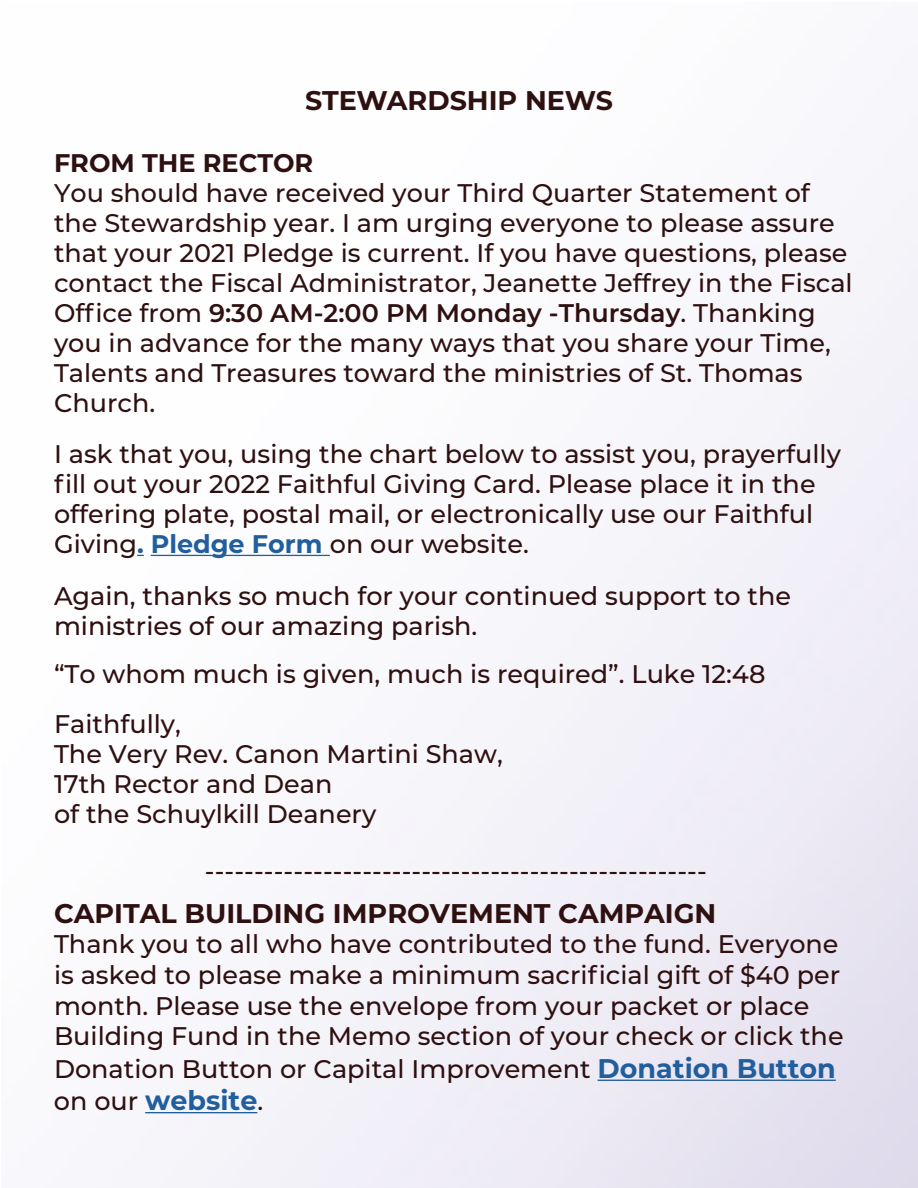
<style>
.page{position:relative;width:918px;height:1188px;background:#fff}
.page>*{position:absolute;margin:0;border:0;box-sizing:border-box;transform-origin:0 0}
.t1{font:700 27px "Montserrat";color:#2f1010}
.t2{font:700 27px "Montserrat";color:#215e9e}
.t3{font:500 25.5px/30px "Montserrat";color:#2f1010}
.t4{font:700 25.5px "Montserrat";color:#2f1010}
.s1{font-weight:600}
.s2{font-weight:700;color:#215e9e}
.s3{font-weight:700;font-size:27px;color:#215e9e}
.s4{font-weight:500;font-size:25.5px;color:#2f1010}
</style>
<div class="page">
<hr style="left:151px;top:555px;width:179px;height:1px;background:#215e9e">
<hr style="left:598px;top:1080px;width:238px;height:1px;background:#215e9e">
<hr style="left:145px;top:1112px;width:112px;height:1px;background:#215e9e">
<p class="t1" style="left:305px;top:81px;width:309px">STEWARDSHIP NEWS</p>
<p class="t4" style="left:54px;top:144px;width:261px">FROM THE RECTOR</p>
<p class="t3" style="left:54px;top:177px;width:800px">You should have received your Third Quarter Statement of the Stewardship year. I am urging everyone to please assure that your 2021 Pledge is current. If you have questions, please contact the Fiscal Administrator, Jeanette Jeffrey in the Fiscal Office from <span class="s1">9:30 AM-2:00 PM Monday -Thursday</span>. Thanking you in advance for the many ways that you share your Time, Talents and Treasures toward the ministries of St. Thomas Church.</p>
<p class="t3" style="left:54px;top:438px;width:789px">I ask that you, using the chart below to assist you, prayerfully fill out your 2022 Faithful Giving Card. Please place it in the offering plate, postal mail, or electronically use our Faithful Giving<span class="s2">. Pledge Form</span> on our website.</p>
<p class="t3" style="left:54px;top:580px;width:739px">Again, thanks so much for your continued support to the ministries of our amazing parish.</p>
<p class="t3" style="left:54px;top:648px;width:713px;line-height:49.5px">“To whom much is given, much is required”. Luke 12:48<br>Faithfully,</p>
<p class="t3" style="left:54px;top:738px;width:450px">The Very Rev. Canon Martini Shaw,<br>17th Rector and Dean<br>of the Schuylkill Deanery</p>
<p class="t3" style="left:205px;top:855px;width:503px">---------------------------------------------------</p>
<p class="t1" style="left:54px;top:894px;width:664px">CAPITAL BUILDING IMPROVEMENT CAMPAIGN</p>
<p class="t3" style="left:54px;top:928px;width:791px;line-height:31px">Thank you to all who have contributed to the fund. Everyone is asked to please make a minimum sacrificial gift of $40 per month. Please use the envelope from your packet or place Building Fund in the Memo section of your check or click the Donation Button or Capital Improvement <span class="s3">Donation Button</span></p>
<p class="t2" style="left:54px;top:1081px;width:211px"><span class="s4">on our</span> website<span class="s4">.</span></p>
</div>
